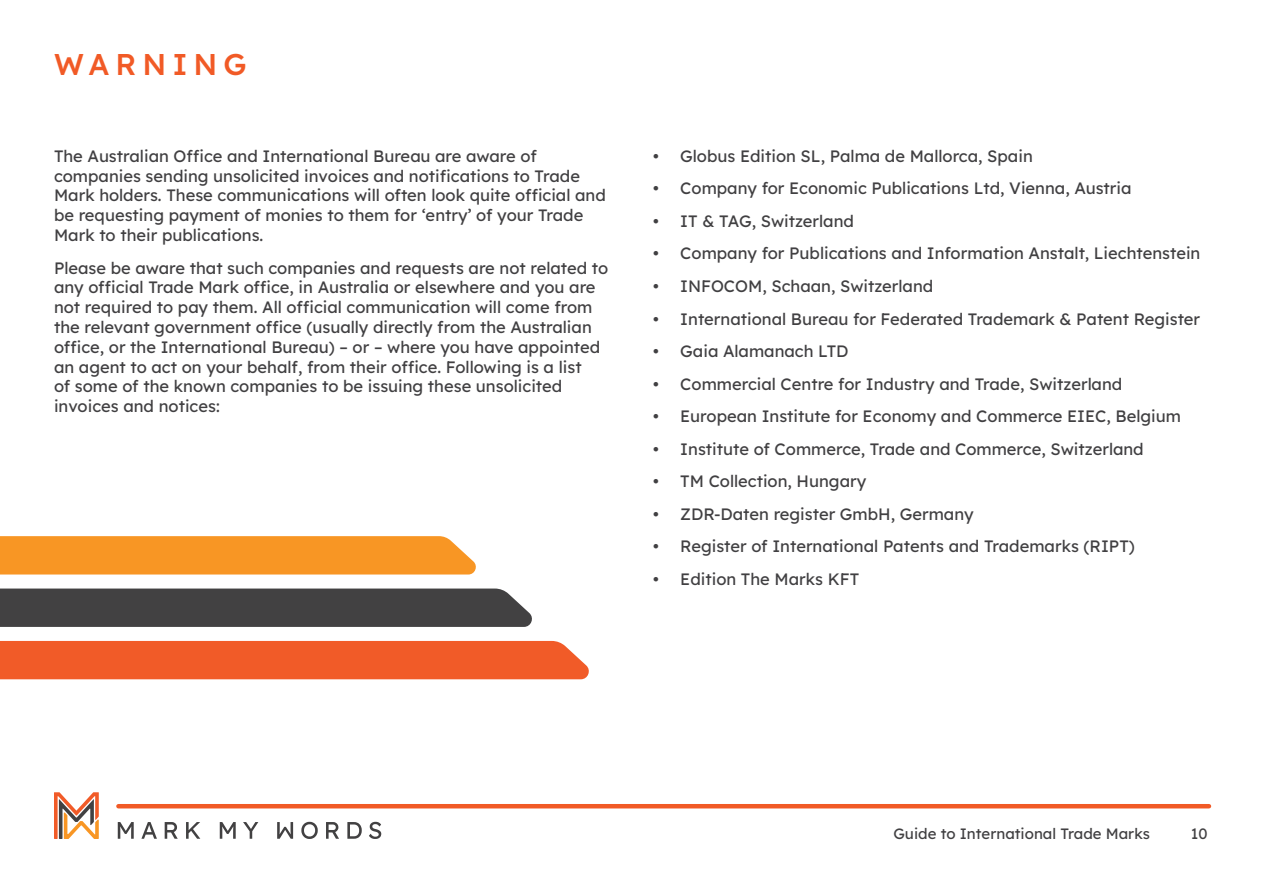
<style>
.page{position:relative;width:1263px;height:893px;background:#fff}
.page>*{position:absolute;margin:0;border:0;box-sizing:border-box;transform-origin:0 0}
.t1{font:500 30px "Lexend Deca";letter-spacing:.2em;color:#f15a26}
.t2{font:16.5px/19.8px "Lexend Deca";color:#414042}
.t3{font:15px "Lexend Deca";color:#414042}
</style>
<div class="page">
<svg style="left:118px;top:822px;width:16px;height:17px"></svg>
<svg style="left:141px;top:822px;width:16px;height:17px"></svg>
<svg style="left:165px;top:822px;width:13px;height:17px"></svg>
<svg style="left:186px;top:822px;width:14px;height:17px"></svg>
<svg style="left:220px;top:822px;width:16px;height:17px"></svg>
<svg style="left:243px;top:822px;width:15px;height:17px"></svg>
<svg style="left:277px;top:822px;width:16px;height:17px"></svg>
<svg style="left:301px;top:822px;width:17px;height:17px"></svg>
<svg style="left:326px;top:822px;width:13px;height:17px"></svg>
<svg style="left:347px;top:822px;width:15px;height:17px"></svg>
<svg style="left:369px;top:822px;width:12px;height:17px"></svg>
<svg style="left:54px;top:792px;width:45px;height:47px"></svg>
<hr style="left:118px;top:804px;width:1091px;height:4px;background:#f15a26">
<svg style="left:0;top:588px;width:532px;height:39px"></svg>
<div style="left:0;top:641px;width:589px;height:38px;background:#f15b28"></div>
<div style="left:0;top:536px;width:476px;height:38px;background:#f89624"></div>
<h1 class="t1" style="left:54px;top:43px;width:194px">WARNING</h1>
<p class="t2" style="left:54px;top:145px;width:553px">The Australian Office and International Bureau are aware of companies sending unsolicited invoices and notifications to Trade Mark holders. These communications will often look quite official and be requesting payment of monies to them for ‘entry’ of your Trade Mark to their publications.</p>
<p class="t2" style="left:54px;top:257px;width:556px">Please be aware that such companies and requests are not related to any official Trade Mark office, in Australia or elsewhere and you are not required to pay them. All official communication will come from the relevant government office (usually directly from the Australian office, or the International Bureau) – or – where you have appointed an agent to act on your behalf, from their office. Following is a list<br>of some of the known companies to be issuing these unsolicited invoices and notices:</p>
<p class="t2" style="left:653px;top:145px;width:381px">• Globus Edition SL, Palma de Mallorca, Spain</p>
<p class="t2" style="left:653px;top:178px;width:480px">• Company for Economic Publications Ltd, Vienna, Austria</p>
<p class="t2" style="left:653px;top:210px;width:202px">• IT &amp; TAG, Switzerland</p>
<p class="t2" style="left:653px;top:243px;width:549px">• Company for Publications and Information Anstalt, Liechtenstein</p>
<p class="t2" style="left:653px;top:275px;width:281px">• INFOCOM, Schaan, Switzerland</p>
<p class="t2" style="left:653px;top:308px;width:548px">• International Bureau for Federated Trademark &amp; Patent Register</p>
<p class="t2" style="left:653px;top:340px;width:197px">• Gaia Alamanach LTD</p>
<p class="t2" style="left:653px;top:373px;width:470px">• Commercial Centre for Industry and Trade, Switzerland</p>
<p class="t2" style="left:653px;top:405px;width:529px">• European Institute for Economy and Commerce EIEC, Belgium</p>
<p class="t2" style="left:653px;top:438px;width:492px">• Institute of Commerce, Trade and Commerce, Switzerland</p>
<p class="t2" style="left:653px;top:471px;width:214px">• TM Collection, Hungary</p>
<p class="t2" style="left:653px;top:503px;width:322px">• ZDR-Daten register GmbH, Germany</p>
<p class="t2" style="left:653px;top:536px;width:483px">• Register of International Patents and Trademarks (RIPT)</p>
<p class="t2" style="left:653px;top:568px;width:208px">• Edition The Marks KFT</p>
<p class="t3" style="left:893px;top:823px;width:258px">Guide to International Trade Marks</p>
<p class="t3" style="left:1191px;top:822px;width:18px">10</p>
</div>
